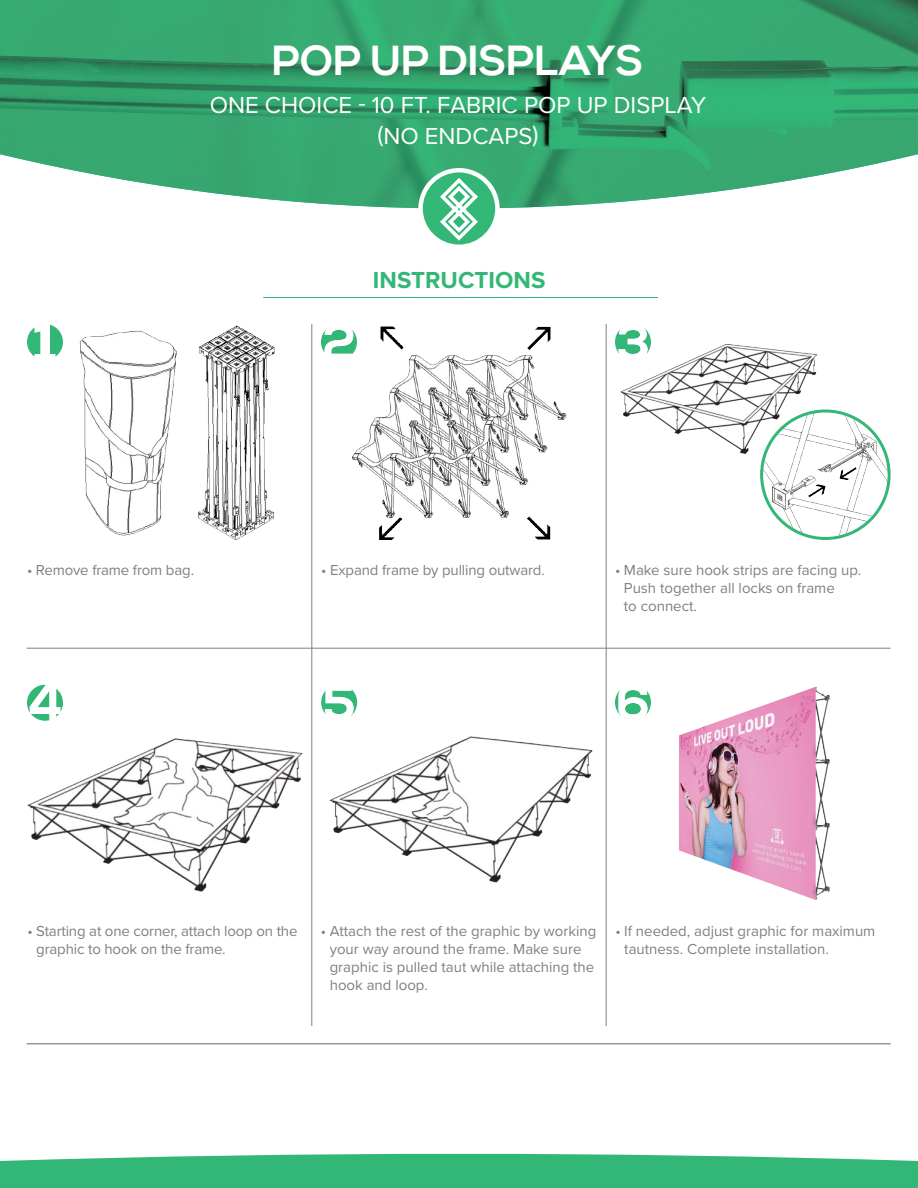
<style>
.page{position:relative;width:918px;height:1188px;background:#fff}
.page>*{position:absolute;margin:0;border:0;box-sizing:border-box;transform-origin:0 0}
.top_page_name_regula{font:700 42px "Nexa";color:#fff}
.top_page_name_regula-2{font:24px/31.2px "Proxima Nova";color:#fff;text-align:center}
.t1{font:700 24px "Proxima Nova";color:#33b777}
.t2{font:15px/18px "Proxima Nova";color:#807f84}
.t3{font:15px/18px "Proxima Nova";color:#808083}
.s1{color:#808083}
</style>
<div class="page">
<img style="left:0;top:0;width:918px;height:209px">
<svg style="left:418px;top:168px;width:82px;height:77px"></svg>
<svg style="left:0;top:1153px;width:918px;height:35px;background:#45bd83"></svg>
<hr style="left:27px;top:1044px;width:864px;height:1px;background:#64656a">
<hr style="left:263px;top:297px;width:395px;height:1px;background:#33b777">
<hr style="left:312px;top:324px;width:1px;height:702px;background:#808083">
<hr style="left:606px;top:324px;width:1px;height:702px;background:#808083">
<hr style="left:27px;top:648px;width:864px;height:1px;background:#808083">
<svg style="left:27px;top:324px;width:27px;height:33px"></svg>
<img style="left:54px;top:325px;width:221px;height:215px">
<img style="left:27px;top:738px;width:276px;height:154px">
<img style="left:329px;top:700px;width:264px;height:183px">
<img style="left:679px;top:687px;width:151px;height:213px">
<img style="left:351px;top:326px;width:216px;height:214px">
<img style="left:620px;top:344px;width:205px;height:123px">
<svg style="left:321px;top:326px;width:36px;height:34px"></svg>
<svg style="left:615px;top:328px;width:36px;height:32px"></svg>
<svg style="left:27px;top:685px;width:36px;height:36px"></svg>
<svg style="left:321px;top:689px;width:36px;height:31px"></svg>
<svg style="left:615px;top:689px;width:36px;height:31px"></svg>
<img style="left:762px;top:411px;width:127px;height:127px;border-radius:64px">
<div style="left:760px;top:410px;width:131px;height:130px;border:3px solid #33b777;border-radius:50%"></div>
<p class="top_page_name_regula" style="left:272px;top:36px;width:373px">POP UP DISPLAYS</p>
<p class="top_page_name_regula-2" style="left:210px;top:88px;width:498px">ONE CHOICE - 10 FT. FABRIC POP UP DISPLAY (NO ENDCAPS)</p>
<p class="t3" style="left:27px;top:561px;width:169px">• Remove frame from bag.</p>
<p class="t1" style="left:373px;top:262px;width:174px">INSTRUCTIONS</p>
<p class="t3" style="left:321px;top:561px;width:225px">• Expand frame by pulling outward.</p>
<p class="t2" style="left:624px;top:561px;width:239px;text-indent:-9px"><span class="s1">• M</span>ake sure hook strips are facing up.<br>Push together all locks on frame<br>to connect.</p>
<p class="t2" style="left:36px;top:922px;width:263px;text-indent:-9px">• Starting at one corner, attach loop on the graphic to hook on the frame.</p>
<p class="t2" style="left:330px;top:921px;width:268px;text-indent:-9px">• Attach the rest of the graphic by working your way around the frame. Make sure graphic is pulled taut while attaching the hook and loop.</p>
<p class="t3" style="left:624px;top:921px;width:253px;text-indent:-9px">• If needed, adjust graphic for maximum tautness. Complete installation.</p>
</div>
